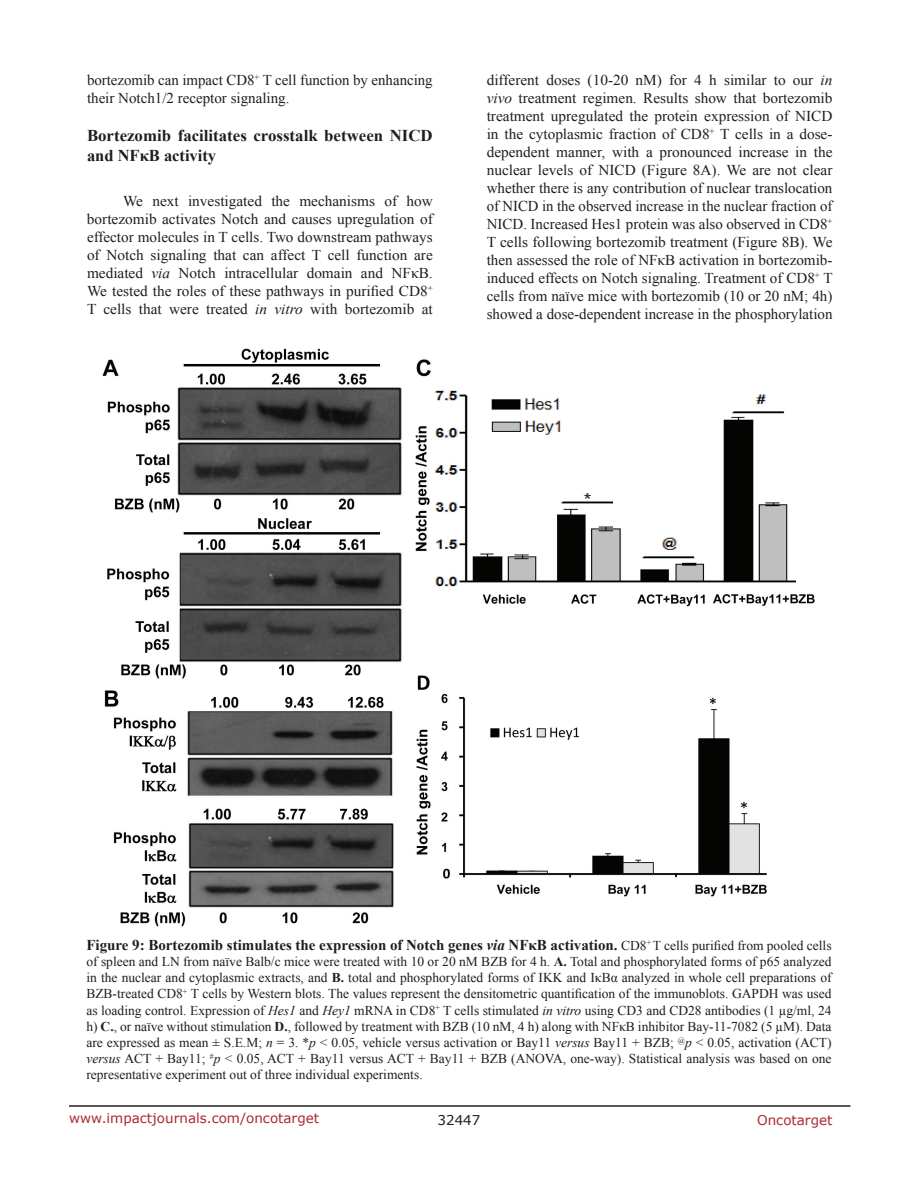
<style>
.page{position:relative;width:918px;height:1188px;background:#fff}
.page>*{position:absolute;margin:0;border:0;box-sizing:border-box;transform-origin:0 0}
.t1{font:700 16.5px/19.8px "Times New Roman";color:#201d20}
.t2{font:15px/18px "Times New Roman";color:#201d20;text-align:justify}
.t3{font:700 15px "Times New Roman";color:#201d20}
.t4{font:13.5px/16.2px "Times New Roman";color:#201d20;text-align:justify}
.t5{font:13.5px "Verdana";color:#ac2830}
.t6{font:13.5px "Verdana";color:#201d20}
.s1{font-style:italic}
.s2{font-weight:400;font-size:13.5px}
.s3{font-weight:700}
</style>
<div class="page">
<hr style="left:69px;top:1105px;width:781px;height:2px;background:#231f20">
<img style="left:102px;top:348px;width:713px;height:579px">
<p class="t2" style="left:87px;top:71px;width:347px">bortezomib can impact CD8<sup>+</sup> T cell function by enhancing their Notch1/2 receptor signaling.</p>
<p class="t1" style="left:87px;top:125px;width:347px">Bortezomib facilitates crosstalk between NICD and NFκB activity</p>
<p class="t2" style="left:87px;top:192px;width:347px;text-indent:36px">We next investigated the mechanisms of how bortezomib activates Notch and causes upregulation of effector molecules in T cells. Two downstream pathways of Notch signaling that can affect T cell function are mediated <span class="s1">via</span> Notch intracellular domain and NFκB.<br>We tested the roles of these pathways in purified CD8<sup>+ </sup>T cells that were treated <span class="s1">in vitro</span> with bortezomib at</p>
<p class="t2" style="left:487px;top:71px;width:348px">different doses (10-20 nM) for 4 h similar to our <span class="s1">in vivo</span> treatment regimen. Results show that bortezomib treatment upregulated the protein expression of NICD in the cytoplasmic fraction of CD8<sup>+</sup> T cells in a dose&shy;dependent manner, with a pronounced increase in the nuclear levels of NICD (Figure 8A). We are not clear whether there is any contribution of nuclear translocation of NICD in the observed increase in the nuclear fraction of NICD. Increased Hes1 protein was also observed in CD8<sup>+ </sup>T cells following bortezomib treatment (Figure 8B). We then assessed the role of NFκB activation in bortezomib&shy;induced effects on Notch signaling. Treatment of CD8<sup>+</sup> T cells from naïve mice with bortezomib (10 or 20 nM; 4h) showed a dose-dependent increase in the phosphorylation</p>
<p class="t3" style="left:86px;top:934px;width:747px">Figure 9: Bortezomib stimulates the expression of Notch genes <span class="s1">via</span> NFκB activation. <span class="s2">CD8</span><sup>+</sup> <span class="s2">T cells purified from pooled cells</span></p>
<p class="t4" style="left:86px;top:953px;width:747px">of spleen and LN from naïve Balb/c mice were treated with 10 or 20 nM BZB for 4 h. <span class="s3">A.</span> Total and phosphorylated forms of p65 analyzed in the nuclear and cytoplasmic extracts, and <span class="s3">B.</span> total and phosphorylated forms of IKK and IκBα analyzed in whole cell preparations of BZB-treated CD8<sup>+</sup> T cells by Western blots. The values represent the densitometric quantification of the immunoblots. GAPDH was used as loading control. Expression of <span class="s1">Hes1</span> and <span class="s1">Hey1</span> mRNA in CD8<sup>+</sup> T cells stimulated <span class="s1">in vitro</span> using CD3 and CD28 antibodies (1 µg/ml, 24 h) <span class="s3">C.</span>, or naïve without stimulation <span class="s3">D.</span>, followed by treatment with BZB (10 nM, 4 h) along with NFκB inhibitor Bay-11-7082 (5 µM). Data are expressed as mean ± S.E.M; <span class="s1">n</span> = 3. *<span class="s1">p</span> &lt; 0.05, vehicle versus activation or Bay11 <span class="s1">versus</span> Bay11 + BZB; <sup>@</sup><span class="s1">p</span> &lt; 0.05, activation (ACT) <span class="s1">versus</span> ACT + Bay11; <sup>#</sup><span class="s1">p</span> &lt; 0.05, ACT + Bay11 versus ACT + Bay11 + BZB (ANOVA, one-way). Statistical analysis was based on one representative experiment out of three individual experiments.</p>
<p class="t5" style="left:69px;top:1109px;width:252px">www.impactjournals.com/oncotarget</p>
<p class="t6" style="left:438px;top:1111px;width:44px">32447</p>
<p class="t5" style="left:757px;top:1111px;width:77px">Oncotarget</p>
</div>
